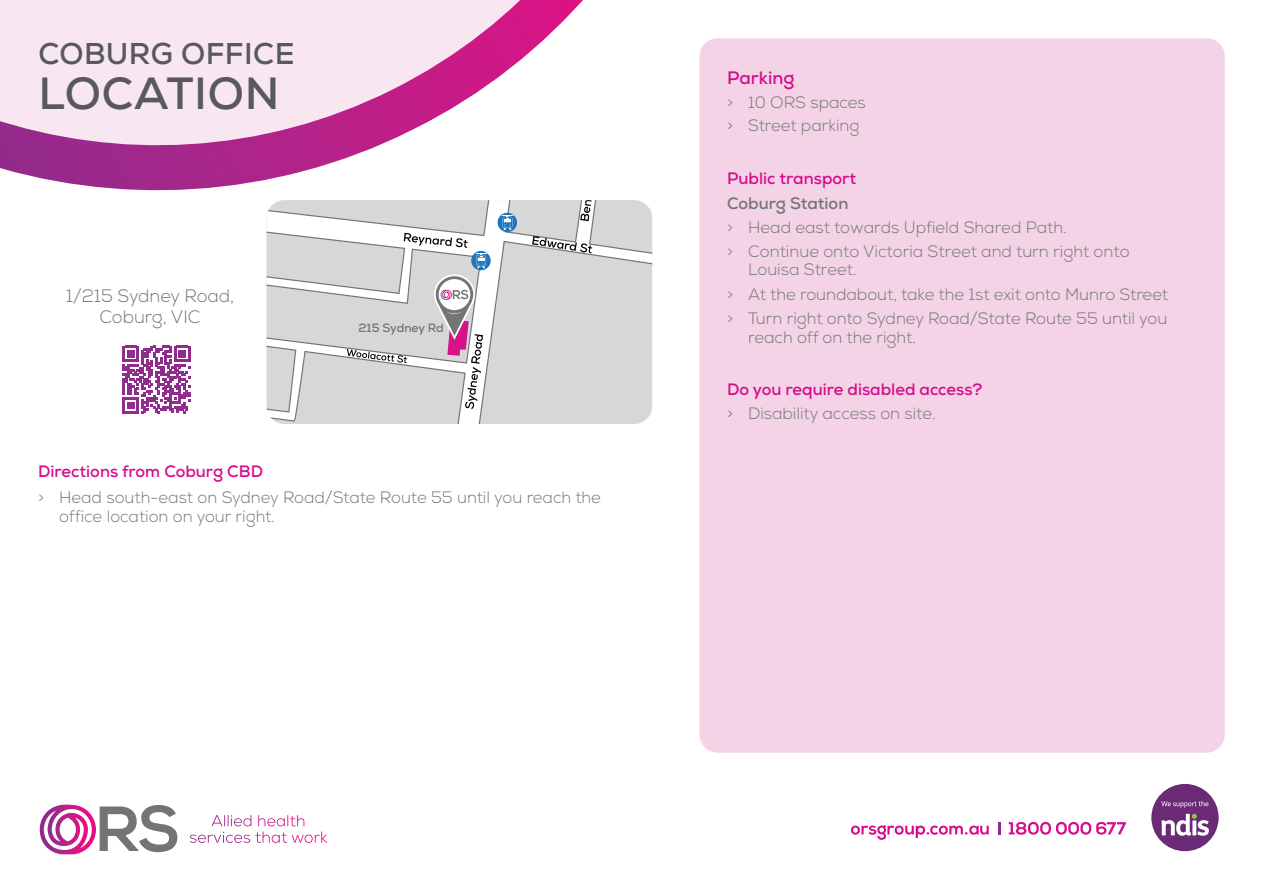
<style>
.page{position:relative;width:1263px;height:893px;background:#fff}
.page>*{position:absolute;margin:0;border:0;box-sizing:border-box;transform-origin:0 0}
.t1{font:700 45px "Nexa";letter-spacing:.015em;color:#58595b}
.t2{font:700 30px "Nexa";letter-spacing:.015em;color:#58595b}
.t3{font:300 18px/21.6px "Nexa";color:#727577;text-align:center}
.t4{font:700 18px "Nexa";color:#d70b8c}
.t5{font:300 16.5px/23.7px "Nexa";color:#727577}
.t6{font:700 16.5px "Nexa";color:#d70b8c}
.t7{font:700 16.5px "Nexa";color:#727577}
.t8{font:700 12px "Nexa";letter-spacing:-.01em;color:#737578}
</style>
<div class="page">
<svg style="left:266px;top:306px;width:386px;height:118px;background:#d8d7d8"></svg>
<svg style="left:347px;top:306px;width:139px;height:103px;background:#d3ccd0"></svg>
<svg style="left:0;top:0;width:653px;height:306px"></svg>
<div style="left:699px;top:38px;width:526px;height:715px;background:#f3d3e5;border-radius:18px"></div>
<svg style="left:123px;top:346px;width:67px;height:67px"></svg>
<svg style="left:998px;top:822px;width:2px;height:12px"></svg>
<svg style="left:1009px;top:822px;width:117px;height:13px"></svg>
<svg style="left:851px;top:825px;width:138px;height:15px"></svg>
<div style="left:1151px;top:784px;width:67px;height:67px;background:#6b2a75;border-radius:50%"></div>
<svg style="left:1161px;top:814px;width:48px;height:22px"></svg>
<svg style="left:1161px;top:801px;width:47px;height:7px"></svg>
<svg style="left:40px;top:804px;width:138px;height:50px"></svg>
<svg style="left:211px;top:815px;width:116px;height:28px"></svg>
<h2 class="t2" style="left:38px;top:34px;width:258px">COBURG OFFICE</h2>
<h1 class="t1" style="left:39px;top:64px;width:242px">LOCATION</h1>
<p class="t3" style="left:66px;top:285px;width:170px">1/215 Sydney Road,<br>Coburg, VIC</p>
<p class="t8" style="left:358px;top:320px;width:87px">215 Sydney Rd</p>
<p class="t6" style="left:38px;top:461px;width:226px">Directions from Coburg CBD</p>
<p class="t5" style="left:59px;top:488px;width:543px;line-height:19.5px;text-indent:-21px">&gt; Head south-east on Sydney Road/State Route 55 until you reach the office location on your right.</p>
<p class="t4" style="left:727px;top:66px;width:69px">Parking</p>
<p class="t5" style="left:727px;top:91px;width:140px">&gt; 10 ORS spaces &gt; Street parking</p>
<p class="t6" style="left:727px;top:167px;width:130px">Public transport</p>
<p class="t7" style="left:727px;top:193px;width:123px">Coburg Station</p>
<p class="t5" style="left:727px;top:216px;width:404px">&gt; Head east towards Upfield Shared Path.<br>&gt; Continue onto Victoria Street and turn right onto</p>
<p class="t5" style="left:727px;top:258px;width:442px;line-height:24.3px;text-indent:21px">Louisa Street.<br>&gt; At the roundabout, take the 1st exit onto Munro Street &gt; Turn right onto Sydney Road/State Route 55 until you</p>
<p class="t5" style="left:748px;top:326px;width:169px">reach off on the right.</p>
<p class="t6" style="left:727px;top:379px;width:257px">Do you require disabled access?</p>
<p class="t5" style="left:727px;top:402px;width:210px">&gt; Disability access on site.</p>
</div>
